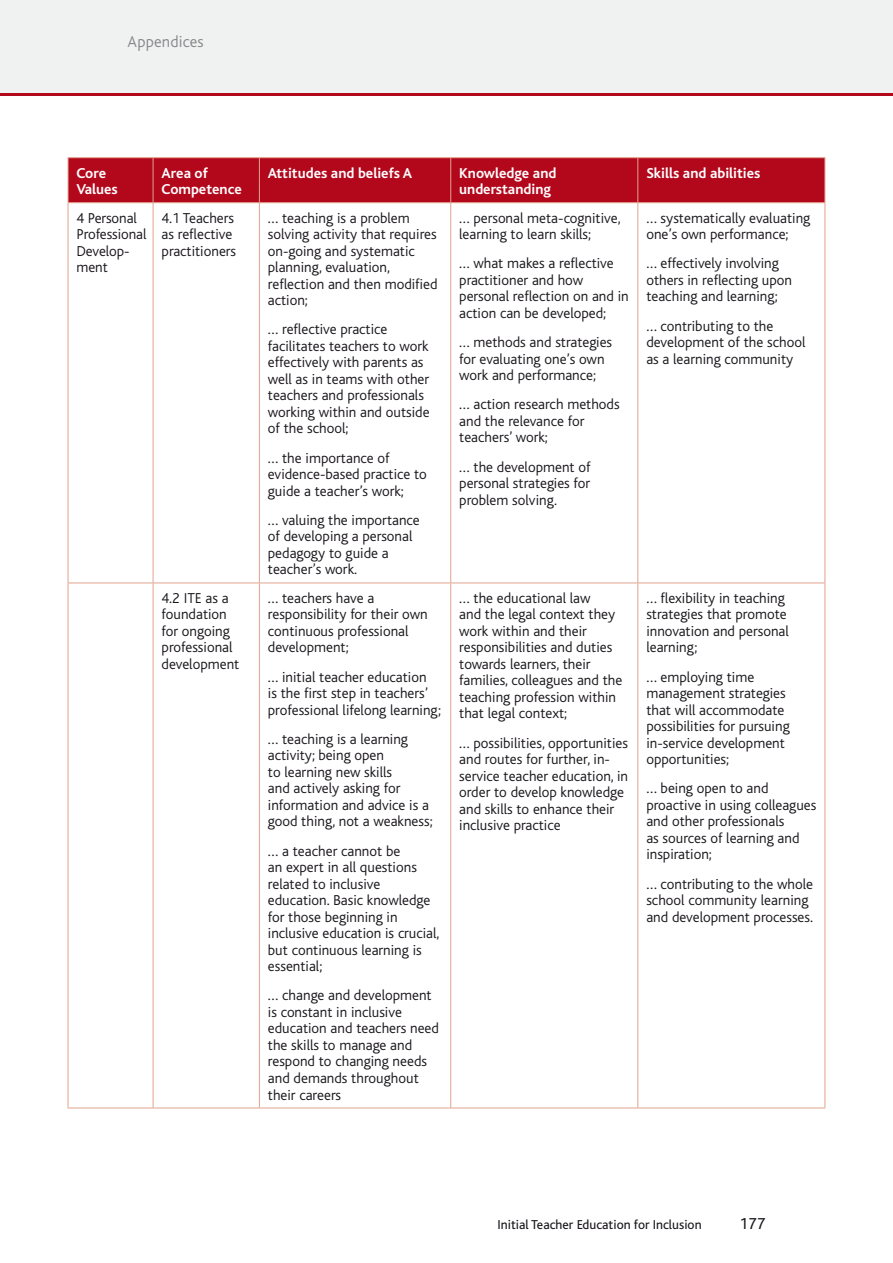
<style>
.page{position:relative;width:893px;height:1263px;background:#fff}
.page>*{position:absolute;margin:0;border:0;box-sizing:border-box;transform-origin:0 0}
.t1{font:300 16.5px "Bliss";letter-spacing:.01em;color:#87888a}
.t2{font:16.5px "Bliss";color:#1a171c}
.Table__1_Lft{font:300 15px/16.5px "Bliss";color:#1a171c}
.Table_Head{font:700 15px/16.5px "Bliss";color:#fff}
.t3{font:13.5px "Bliss";color:#1a171c}
</style>
<div class="page">
<div style="left:0;top:0;width:893px;height:94px;background:#f0f1f1"></div>
<hr style="left:0;top:94px;width:893px;height:2px;background:#b3071b">
<div style="left:69px;top:158px;width:756px;height:44px;background:#b3071b"></div>
<hr style="left:153px;top:158px;width:1px;height:44px;background:#e1a38c">
<hr style="left:259px;top:158px;width:1px;height:44px;background:#e1a38c">
<hr style="left:450px;top:158px;width:1px;height:44px;background:#e1a38c">
<hr style="left:637px;top:158px;width:1px;height:44px;background:#e1a38c">
<hr style="left:153px;top:203px;width:1px;height:380px;background:#e1a38c">
<hr style="left:259px;top:203px;width:1px;height:380px;background:#e1a38c">
<hr style="left:450px;top:203px;width:1px;height:380px;background:#e1a38c">
<hr style="left:637px;top:203px;width:1px;height:380px;background:#e1a38c">
<hr style="left:68px;top:583px;width:85px;height:1px;background:#e1a38c">
<hr style="left:153px;top:583px;width:106px;height:1px;background:#e1a38c">
<hr style="left:153px;top:583px;width:1px;height:524px;background:#e1a38c">
<hr style="left:259px;top:583px;width:192px;height:1px;background:#e1a38c">
<hr style="left:259px;top:583px;width:1px;height:524px;background:#e1a38c">
<hr style="left:451px;top:583px;width:187px;height:1px;background:#e1a38c">
<hr style="left:450px;top:583px;width:1px;height:524px;background:#e1a38c">
<hr style="left:638px;top:583px;width:187px;height:1px;background:#e1a38c">
<hr style="left:637px;top:583px;width:1px;height:524px;background:#e1a38c">
<hr style="left:68px;top:203px;width:1px;height:380px;background:#e1a38c">
<hr style="left:825px;top:203px;width:1px;height:380px;background:#e1a38c">
<hr style="left:68px;top:583px;width:1px;height:524px;background:#e1a38c">
<hr style="left:825px;top:583px;width:1px;height:524px;background:#e1a38c">
<hr style="left:68px;top:1107px;width:85px;height:1px;background:#e1a38c">
<hr style="left:153px;top:1107px;width:106px;height:1px;background:#e1a38c">
<hr style="left:259px;top:1107px;width:192px;height:1px;background:#e1a38c">
<hr style="left:451px;top:1107px;width:187px;height:1px;background:#e1a38c">
<hr style="left:638px;top:1107px;width:187px;height:1px;background:#e1a38c">
<hr style="left:68px;top:157px;width:85px;height:1px;background:#e1a38c">
<hr style="left:68px;top:158px;width:1px;height:44px;background:#e1a38c">
<hr style="left:153px;top:157px;width:106px;height:1px;background:#e1a38c">
<hr style="left:259px;top:157px;width:192px;height:1px;background:#e1a38c">
<hr style="left:451px;top:157px;width:187px;height:1px;background:#e1a38c">
<hr style="left:638px;top:157px;width:187px;height:1px;background:#e1a38c">
<hr style="left:825px;top:158px;width:1px;height:44px;background:#e1a38c">
<hr style="left:68px;top:202px;width:85px;height:1px;background:#e1a38c">
<hr style="left:153px;top:202px;width:106px;height:1px;background:#e1a38c">
<hr style="left:259px;top:202px;width:192px;height:1px;background:#e1a38c">
<hr style="left:451px;top:202px;width:187px;height:1px;background:#e1a38c">
<hr style="left:638px;top:202px;width:187px;height:1px;background:#e1a38c">
<p class="t1" style="left:128px;top:33px;width:78px">Appendices</p>
<p class="Table_Head" style="left:77px;top:165px;width:43px">Core<br>Values</p>
<p class="Table_Head" style="left:162px;top:165px;width:82px">Area of<br>Competence</p>
<p class="Table_Head" style="left:268px;top:165px;width:146px">Attitudes and beliefs A</p>
<p class="Table_Head" style="left:459px;top:165px;width:99px">Knowledge and understanding</p>
<p class="Table_Head" style="left:646px;top:165px;width:116px">Skills and abilities</p>
<p class="Table__1_Lft" style="left:77px;top:210px;width:71px">4 Personal<br>Professional<br>Develop&shy;ment</p>
<p class="Table__1_Lft" style="left:162px;top:210px;width:76px">4.1 Teachers as reflective practitioners</p>
<p class="Table__1_Lft" style="left:268px;top:210px;width:171px">… teaching is a problem solving activity that requires on-going and systematic planning, evaluation, reflection and then modified action;</p>
<p class="Table__1_Lft" style="left:268px;top:321px;width:163px">… reflective practice facilitates teachers to work effectively with parents as well as in teams with other teachers and professionals working within and outside of the school;</p>
<p class="Table__1_Lft" style="left:268px;top:450px;width:160px">… the importance of evidence-based practice to guide a teacher’s work;</p>
<p class="Table__1_Lft" style="left:268px;top:512px;width:153px">… valuing the importance of developing a personal pedagogy to guide a teacher’s work.</p>
<p class="Table__1_Lft" style="left:459px;top:210px;width:163px">… personal meta-cognitive, learning to learn skills;</p>
<p class="Table__1_Lft" style="left:459px;top:255px;width:171px">… what makes a reflective practitioner and how personal reflection on and in action can be developed;</p>
<p class="Table__1_Lft" style="left:459px;top:334px;width:154px">… methods and strategies for evaluating one’s own work and performance;</p>
<p class="Table__1_Lft" style="left:459px;top:396px;width:162px">… action research methods and the relevance for teachers’ work;</p>
<p class="Table__1_Lft" style="left:459px;top:459px;width:133px;text-align:justify">… the development of personal strategies for problem solving.</p>
<p class="Table__1_Lft" style="left:646px;top:210px;width:166px">… systematically evaluating one’s own performance;</p>
<p class="Table__1_Lft" style="left:646px;top:255px;width:147px">… effectively involving others in reflecting upon teaching and learning;</p>
<p class="Table__1_Lft" style="left:646px;top:318px;width:161px">… contributing to the development of the school as a learning community</p>
<p class="Table__1_Lft" style="left:162px;top:590px;width:79px">4.2 ITE as a foundation for ongoing professional development</p>
<p class="Table__1_Lft" style="left:268px;top:590px;width:161px">… teachers have a responsibility for their own continuous professional development;</p>
<p class="Table__1_Lft" style="left:268px;top:669px;width:175px">… initial teacher education<br>is the first step in teachers’ professional lifelong learning;</p>
<p class="Table__1_Lft" style="left:268px;top:731px;width:166px">… teaching is a learning activity; being open<br>to learning new skills<br>and actively asking for information and advice is a good thing, not a weakness;</p>
<p class="Table__1_Lft" style="left:268px;top:843px;width:173px">… a teacher cannot be<br>an expert in all questions related to inclusive education. Basic knowledge for those beginning in inclusive education is crucial, but continuous learning is essential;</p>
<p class="Table__1_Lft" style="left:268px;top:987px;width:173px">… change and development is constant in inclusive education and teachers need the skills to manage and respond to changing needs and demands throughout their careers</p>
<p class="Table__1_Lft" style="left:459px;top:590px;width:165px">… the educational law<br>and the legal context they work within and their responsibilities and duties towards learners, their families, colleagues and the teaching profession within that legal context;</p>
<p class="Table__1_Lft" style="left:459px;top:735px;width:170px">… possibilities, opportunities and routes for further, in&shy;service teacher education, in order to develop knowledge and skills to enhance their inclusive practice</p>
<p class="Table__1_Lft" style="left:646px;top:590px;width:144px">… flexibility in teaching strategies that promote innovation and personal learning;</p>
<p class="Table__1_Lft" style="left:646px;top:669px;width:145px">… employing time management strategies that will accommodate possibilities for pursuing in-service development opportunities;</p>
<p class="Table__1_Lft" style="left:646px;top:780px;width:172px">… being open to and proactive in using colleagues and other professionals<br>as sources of learning and inspiration;</p>
<p class="Table__1_Lft" style="left:646px;top:876px;width:168px">… contributing to the whole school community learning and development processes.</p>
<p class="t3" style="left:497px;top:1217px;width:206px">Initial Teacher Education for Inclusion</p>
<p class="t2" style="left:739px;top:1215px;width:27px">177</p>
</div>
